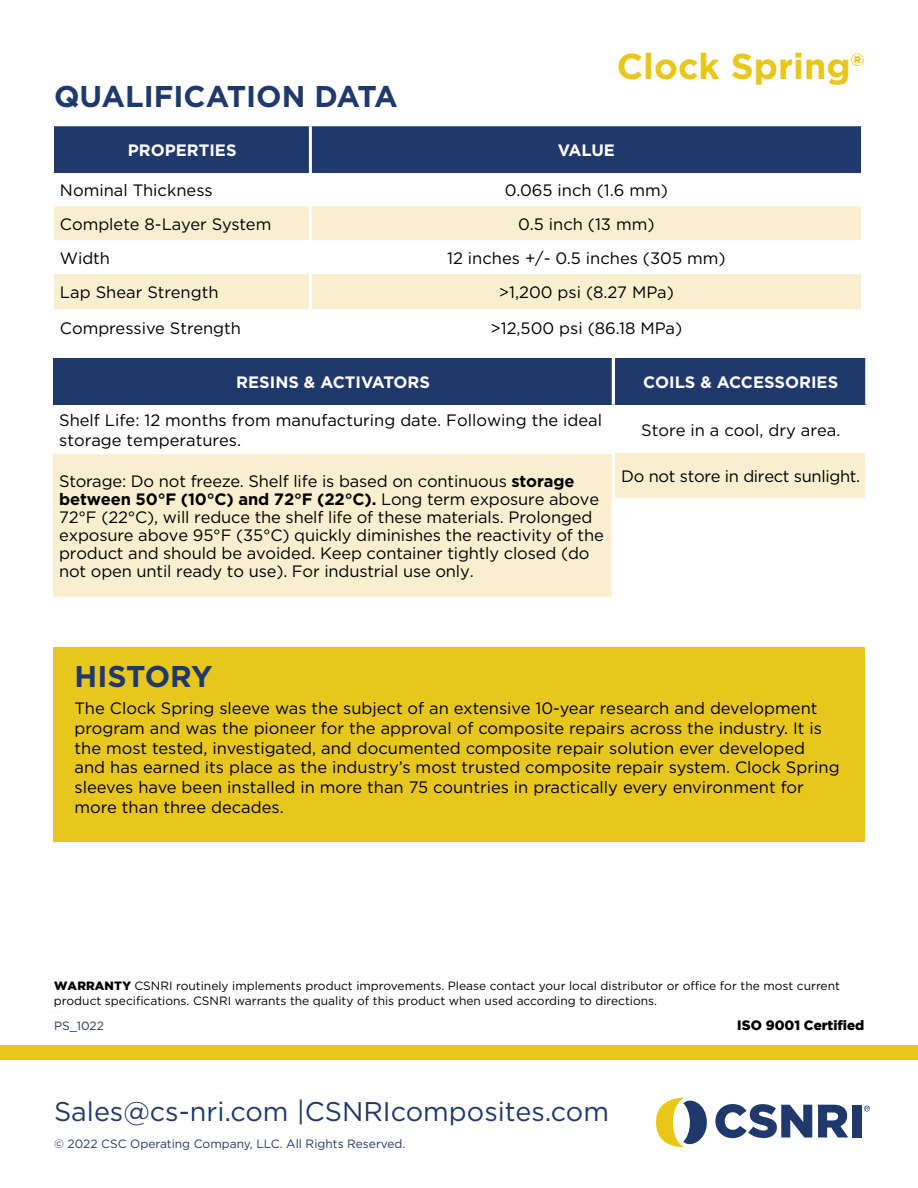
<style>
.page{position:relative;width:918px;height:1188px;background:#fff}
.page>*{position:absolute;margin:0;border:0;box-sizing:border-box;transform-origin:0 0}
.t1{font:700 36px "Gotham";color:#e8c719}
.t2{font:700 30px "Gotham";color:#20396d}
.t3{font:27px "Gotham";color:#20396d}
.t4{font:16.5px/19.8px "Gotham";color:#000}
.t5{font:700 16.5px "Gotham";color:#fff}
.t6{font:16.5px "Gotham";letter-spacing:-.02em;color:#000}
.t7{font:900 13.5px "Gotham";color:#000}
.t8{font:12px/14.4px "Gotham";color:#000}
.t9{font:12px "Gotham";color:#20396d}
.s1{font-weight:700}
.s2{font-weight:900}
</style>
<div class="page">
<div style="left:53px;top:647px;width:811px;height:195px;background:#e7c61e"></div>
<div style="left:0;top:1045px;width:918px;height:15px;background:#e8c719"></div>
<div style="left:54px;top:126px;width:807px;height:47px;background:#20396d"></div>
<svg style="left:54px;top:206px;width:807px;height:103px;fill:#f9efcf"></svg>
<hr style="left:309px;top:126px;width:3px;height:47px;background:#fff">
<hr style="left:309px;top:206px;width:3px;height:34px;background:#fff">
<hr style="left:309px;top:240px;width:3px;height:34px;background:#fff">
<hr style="left:309px;top:274px;width:3px;height:35px;background:#fff">
<svg style="left:656px;top:1097px;width:51px;height:51px"></svg>
<svg style="left:715px;top:1104px;width:97px;height:34px"></svg>
<svg style="left:818px;top:1105px;width:30px;height:32px"></svg>
<div style="left:852px;top:1105px;width:9px;height:32px;background:#20396d"></div>
<svg style="left:864px;top:1106px;width:6px;height:6px"></svg>
<div style="left:53px;top:358px;width:560px;height:47px;background:#20396d"></div>
<div style="left:53px;top:454px;width:560px;height:143px;background:#f9efcf"></div>
<hr style="left:612px;top:358px;width:3px;height:47px;background:#fff">
<hr style="left:612px;top:454px;width:3px;height:143px;background:#fff">
<div style="left:615px;top:358px;width:252px;height:47px;background:#20396d"></div>
<div style="left:615px;top:453px;width:252px;height:45px;background:#f9efcf"></div>
<hr style="left:865px;top:358px;width:3px;height:47px;background:#fff">
<hr style="left:865px;top:453px;width:3px;height:45px;background:#fff">
<h2 class="t2" style="left:54px;top:77px;width:345px">QUALIFICATION DATA</h2>
<h1 class="t1" style="left:617px;top:43px;width:249px">Clock Spring®</h1>
<p class="t5" style="left:128px;top:139px;width:110px">PROPERTIES</p>
<p class="t5" style="left:558px;top:139px;width:59px">VALUE</p>
<p class="t4" style="left:60px;top:180px;width:154px">Nominal Thickness</p>
<p class="t4" style="left:505px;top:180px;width:165px">0.065 inch (1.6 mm)</p>
<p class="t4" style="left:60px;top:214px;width:213px">Complete 8-Layer System</p>
<p class="t4" style="left:518px;top:214px;width:138px">0.5 inch (13 mm)</p>
<p class="t4" style="left:60px;top:248px;width:52px">Width</p>
<p class="t4" style="left:447px;top:248px;width:280px">12 inches +/- 0.5 inches (305 mm)</p>
<p class="t4" style="left:60px;top:282px;width:160px">Lap Shear Strength</p>
<p class="t4" style="left:499px;top:282px;width:177px">&gt;1,200 psi (8.27 MPa)</p>
<p class="t4" style="left:60px;top:318px;width:183px">Compressive Strength</p>
<p class="t4" style="left:491px;top:318px;width:193px">&gt;12,500 psi (86.18 MPa)</p>
<p class="t5" style="left:236px;top:371px;width:195px">RESINS &amp; ACTIVATORS</p>
<p class="t4" style="left:59px;top:410px;width:545px">Shelf Life: 12 months from manufacturing date. Following the ideal storage temperatures.</p>
<p class="t4" style="left:59px;top:472px;width:546px;line-height:18px">Storage: Do not freeze. Shelf life is based on continuous <span class="s1">storage between 50°F (10°C) and 72°F (22°C).</span> Long term exposure above 72°F (22°C), will reduce the shelf life of these materials. Prolonged exposure above 95°F (35°C) quickly diminishes the reactivity of the product and should be avoided. Keep container tightly closed (do not open until ready to use). For industrial use only.</p>
<p class="t5" style="left:643px;top:371px;width:197px">COILS &amp; ACCESSORIES</p>
<p class="t4" style="left:641px;top:420px;width:201px">Store in a cool, dry area.</p>
<p class="t6" style="left:621px;top:466px;width:240px">Do not store in direct sunlight.</p>
<h2 class="t2" style="left:75px;top:657px;width:140px">HISTORY</h2>
<p class="t4" style="left:75px;top:698px;width:767px">The Clock Spring sleeve was the subject of an extensive 10-year research and development program and was the pioneer for the approval of composite repairs across the industry. It is the most tested, investigated, and documented composite repair solution ever developed and has earned its place as the industry’s most trusted composite repair system. Clock Spring sleeves have been installed in more than 75 countries in practically every environment for more than three decades.</p>
<p class="t8" style="left:54px;top:979px;width:787px"><span class="s2">WARRANTY</span> CSNRI routinely implements product improvements. Please contact your local distributor or office for the most current product specifications. CSNRI warrants the quality of this product when used according to directions.</p>
<p class="t9" style="left:54px;top:1018px;width:52px">PS_1022</p>
<p class="t7" style="left:737px;top:1018px;width:129px">ISO 9001 Certified</p>
<h3 class="t3" style="left:54px;top:1094px;width:557px">Sales@cs-nri.com |CSNRIcomposites.com</h3>
<p class="t9" style="left:54px;top:1137px;width:353px">© 2022 CSC Operating Company, LLC. All Rights Reserved.</p>
</div>
